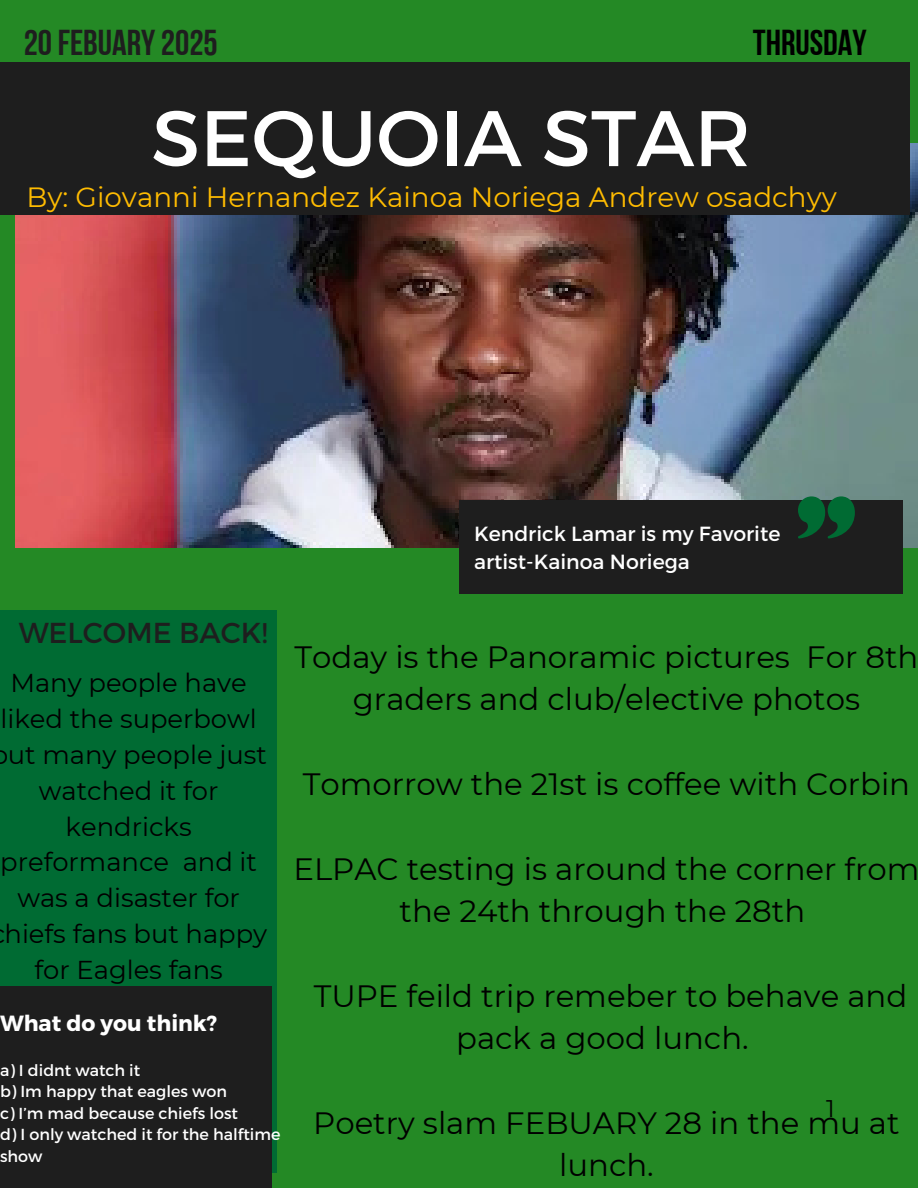
<style>
.page{position:relative;width:918px;height:1188px;background:#248925}
.page>*{position:absolute;margin:0;border:0;box-sizing:border-box;transform-origin:0 0}
.t1{font:78.6px "Montserrat";color:#fff}
.t2{font:36px "Bebas Neue Cyrillic";color:#000}
.t3{font:35.85px "Bebas Neue Cyrillic";color:#1e1e1e}
.t4{font:30.75px/42.3px "Montserrat";color:#000;text-align:center}
.t5{font:28.8px "Montserrat";color:#1e1e1e}
.t6{font:27.75px "Montserrat";color:#ffbc01}
.t7{font:25.8px/35.8px "Montserrat";color:#000;text-align:center}
.t8{font:24px "Montserrat";color:#000}
.t9{font:700 21.9px "Montserrat";color:#fff}
.t10{font:20.4px/28.2px "Montserrat";color:#fff}
.t11{font:15.9px/21.3px "Montserrat";color:#fff}
</style>
<div class="page">
<img style="left:15px;top:144px;width:903px;height:404px">
<div style="left:0;top:610px;width:277px;height:563px;background:#006b33"></div>
<div style="left:459px;top:501px;width:444px;height:93px;background:#1e1e1e"></div>
<div style="left:0;top:986px;width:272px;height:202px;background:#1e1e1e"></div>
<div style="left:0;top:62px;width:909px;height:153px;background:#1e1e1e"></div>
<svg style="left:797px;top:496px;width:58px;height:43px"></svg>
<h2 class="t3" style="left:24px;top:28px;width:196px">20FEBUARY2025</h2>
<h6 class="t2" style="left:753px;top:28px;width:116px">THRUSDAY</h6>
<h2 class="t1" style="left:151px;top:87px;width:601px">SEQUOIA STAR</h2>
<h3 class="t6" style="left:26px;top:180px;width:812px">By: Giovanni Hernandez Kainoa Noriega Andrew osadchyy</h3>
<h5 class="t10" style="left:474px;top:518px;width:308px">Kendrick Lamar is my Favorite artist-Kainoa Noriega</h5>
<h1 class="t5" style="left:19px;top:614px;width:250px">WELCOME BACK!</h1>
<p class="t7" style="left:0;top:665px;width:269px">Many people have liked the superbowl ut many people just watched it for kendricks preformance and it was a disaster for hiefs fans but happy for Eagles fans</p>
<h4 class="t9" style="left:0;top:1009px;width:219px">What do you think?</h4>
<p class="t11" style="left:0;top:1059px;width:142px">a) I didnt watch it</p>
<p class="t11" style="left:0;top:1080px;width:229px">b) Im happy that eagles won</p>
<p class="t11" style="left:0;top:1102px;width:240px">c) I’m mad because chiefs lost</p>
<p class="t11" style="left:0;top:1123px;width:282px">d) I only watched it for the halftime show</p>
<p class="t4" style="left:294px;top:636px;width:625px">Today is the Panoramic pictures For 8th graders and club/elective photos</p>
<p class="t4" style="left:303px;top:763px;width:609px">Tomorrow the 21st is coffee with Corbin</p>
<p class="t4" style="left:294px;top:848px;width:627px">ELPAC testing is around the corner from the 24th through the 28th</p>
<h4 class="t4" style="left:314px;top:975px;width:595px">TUPE feild trip remeber to behave and pack a good lunch.</h4>
<p class="t8" style="left:826px;top:1094px;width:10px">1</p>
<h4 class="t4" style="left:313px;top:1102px;width:588px">Poetry slam FEBUARY 28 in the mu at lunch.</h4>
</div>
